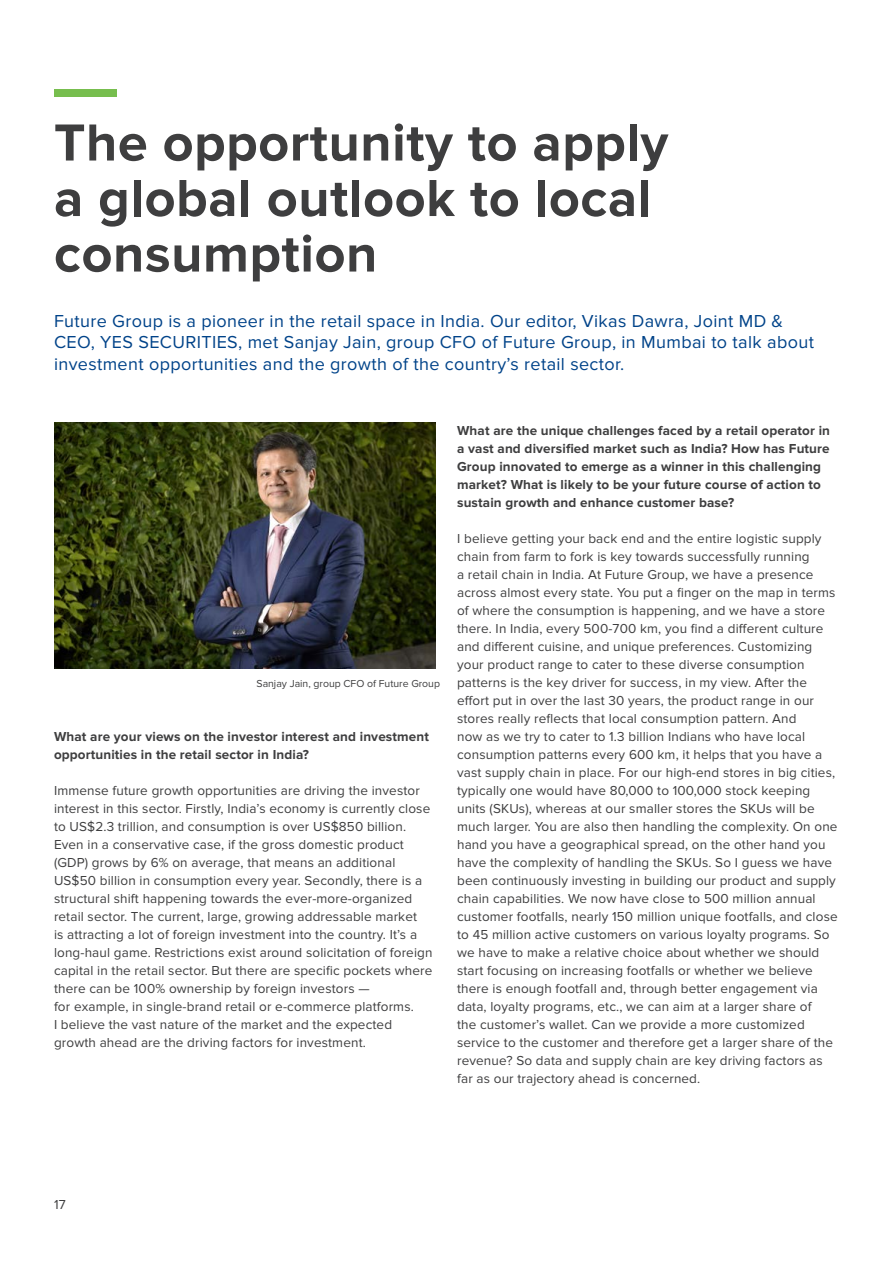
<style>
.page{position:relative;width:893px;height:1263px;background:#fff}
.page>*{position:absolute;margin:0;border:0;box-sizing:border-box;transform-origin:0 0}
._03_headline_level_1{font:700 54px/55.5px "Proxima Nova";letter-spacing:.01em;color:#3e3e3f}
._07_pullout_quote{font:18px/21.6px "Proxima Nova";letter-spacing:.02em;color:#004389}
._01_bodycopy{font:13.5px/18px "Proxima Nova";letter-spacing:.01em;color:#3e3e3f}
._05_headline_level_3{font:700 13.5px/18px "Proxima Nova";letter-spacing:.01em;color:#3e3e3f}
._06_source{font:10.5px "Proxima Nova";color:#3e3e3f}
</style>
<div class="page">
<img style="left:54px;top:422px;width:382px;height:247px">
<div style="left:54px;top:89px;width:63px;height:8px;background:#77be4e"></div>
<p class="_03_headline_level_1" style="left:54px;top:116px;width:616px">The opportunity to apply a global outlook to local consumption</p>
<p class="_07_pullout_quote" style="left:54px;top:310px;width:761px">Future Group is a pioneer in the retail space in India. Our editor, Vikas Dawra, Joint MD &amp;<br>CEO, YES SECURITIES, met Sanjay Jain, group CFO of Future Group, in Mumbai to talk about investment opportunities and the growth of the country’s retail sector.</p>
<p class="_06_source" style="left:256px;top:677px;width:185px">Sanjay Jain, group CFO of Future Group</p>
<p class="_05_headline_level_3" style="left:54px;top:727px;width:376px">What are your views on the investor interest and investment opportunities in the retail sector in India?</p>
<p class="_01_bodycopy" style="left:54px;top:781px;width:380px">Immense future growth opportunities are driving the investor interest in this sector. Firstly, India’s economy is currently close to US$2.3 trillion, and consumption is over US$850 billion.<br>Even in a conservative case, if the gross domestic product (GDP) grows by 6% on average, that means an additional US$50 billion in consumption every year. Secondly, there is a structural shift happening towards the ever-more-organized retail sector. The current, large, growing addressable market<br>is attracting a lot of foreign investment into the country. It’s a long-haul game. Restrictions exist around solicitation of foreign capital in the retail sector. But there are specific pockets where there can be 100% ownership by foreign investors —<br>for example, in single-brand retail or e-commerce platforms.<br>I believe the vast nature of the market and the expected growth ahead are the driving factors for investment.</p>
<p class="_05_headline_level_3" style="left:457px;top:421px;width:374px">What are the unique challenges faced by a retail operator in a vast and diversified market such as India? How has Future Group innovated to emerge as a winner in this challenging market? What is likely to be your future course of action to sustain growth and enhance customer base?</p>
<p class="_01_bodycopy" style="left:457px;top:529px;width:382px">I believe getting your back end and the entire logistic supply chain from farm to fork is key towards successfully running<br>a retail chain in India. At Future Group, we have a presence across almost every state. You put a finger on the map in terms of where the consumption is happening, and we have a store there. In India, every 500-700 km, you find a different culture and different cuisine, and unique preferences. Customizing your product range to cater to these diverse consumption patterns is the key driver for success, in my view. After the effort put in over the last 30 years, the product range in our stores really reflects that local consumption pattern. And<br>now as we try to cater to 1.3 billion Indians who have local consumption patterns every 600 km, it helps that you have a vast supply chain in place. For our high-end stores in big cities, typically one would have 80,000 to 100,000 stock keeping units (SKUs), whereas at our smaller stores the SKUs will be much larger. You are also then handling the complexity. On one hand you have a geographical spread, on the other hand you have the complexity of handling the SKUs. So I guess we have been continuously investing in building our product and supply chain capabilities. We now have close to 500 million annual customer footfalls, nearly 150 million unique footfalls, and close to 45 million active customers on various loyalty programs. So we have to make a relative choice about whether we should start focusing on increasing footfalls or whether we believe there is enough footfall and, through better engagement via data, loyalty programs, etc., we can aim at a larger share of<br>the customer’s wallet. Can we provide a more customized service to the customer and therefore get a larger share of the revenue? So data and supply chain are key driving factors as far as our trajectory ahead is concerned.</p>
<p class="_01_bodycopy" style="left:54px;top:1195px;width:13px">17</p>
</div>
